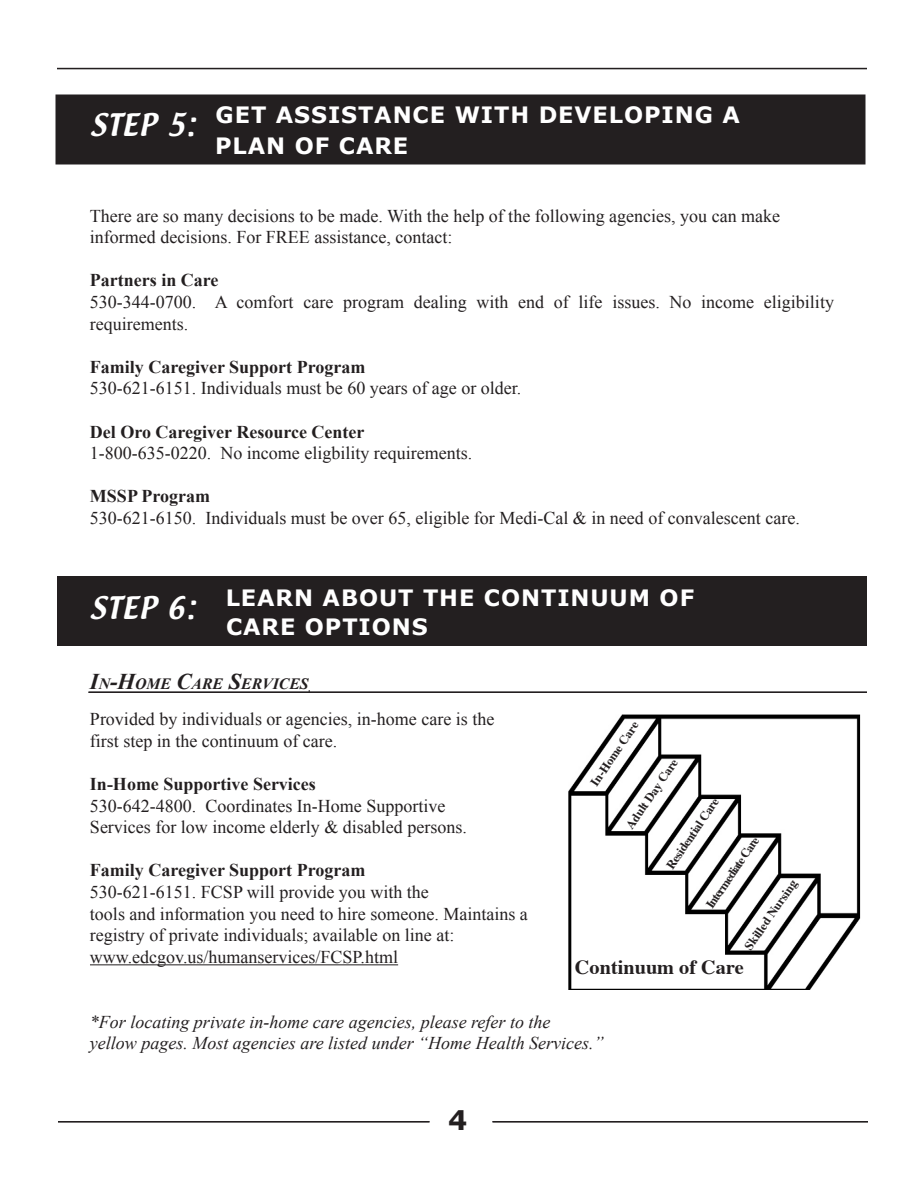
<style>
.page{position:relative;width:924px;height:1194px;background:#fff}
.page>*{position:absolute;margin:0;border:0;box-sizing:border-box;transform-origin:0 0}
.t1{font:27px "Textile";letter-spacing:.04em;color:#fff}
.t2{font:700 27px "Verdana";color:#231f20}
.t3{font:700 22.5px/31.5px "Verdana";letter-spacing:.04em;color:#fff}
.t4{font:700 19.95px "Times";color:#231f20}
.t5{font:18px/21.6px "Times New Roman";color:#231f20}
.t6{font:700 18px "Times New Roman";color:#231f20}
.t7{font:italic 18px/21.6px "Times New Roman";color:#231f20}
.t8{font:italic 700 15.75px "Times New Roman";color:#231f20}
.t9{font:700 12.45px "Times";color:#231f20}
.s1{font-size:22.5px}
</style>
<div class="page">
<div style="left:58px;top:577px;width:808px;height:68px;background:#231f20"></div>
<div style="left:57px;top:576px;width:810px;height:70px;border:2px solid #231f20"></div>
<div style="left:56px;top:95px;width:809px;height:69px;background:#231f20"></div>
<div style="left:56px;top:94px;width:810px;height:71px;border:2px solid #231f20"></div>
<hr style="left:88px;top:692px;width:779px;height:1px;background:#231f20">
<hr style="left:492px;top:1121px;width:376px;height:1px;background:#231f20">
<hr style="left:58px;top:1121px;width:371px;height:1px;background:#231f20">
<hr style="left:57px;top:68px;width:810px;height:1px;background:#231f20">
<hr style="left:90px;top:964px;width:308px;height:1px;background:#231f20">
<img style="left:569px;top:715px;width:291px;height:275px">
<h1 class="t1" style="left:90px;top:106px;width:106px">STEP 5:</h1>
<p class="t3" style="left:215px;top:98px;width:526px">GET ASSISTANCE WITH DEVELOPING A<br>PLAN OF CARE</p>
<p class="t5" style="left:90px;top:205px;width:692px">There are so many decisions to be made. With the help of the following agencies, you can make informed decisions. For FREE assistance, contact:</p>
<p class="t6" style="left:90px;top:270px;width:130px">Partners in Care</p>
<p class="t5" style="left:90px;top:291px;width:746px">530-344-0700. A comfort care program dealing with end of life issues. No income eligibility requirements.</p>
<p class="t6" style="left:90px;top:356px;width:277px">Family Caregiver Support Program</p>
<p class="t5" style="left:90px;top:377px;width:433px">530-621-6151. Individuals must be 60 years of age or older.</p>
<p class="t6" style="left:90px;top:421px;width:276px">Del Oro Caregiver Resource Center</p>
<p class="t5" style="left:90px;top:442px;width:384px">1-800-635-0220. No income eligbility requirements.</p>
<p class="t6" style="left:90px;top:486px;width:122px">MSSP Program</p>
<p class="t5" style="left:90px;top:507px;width:711px">530-621-6150. Individuals must be over 65, eligible for Medi-Cal &amp; in need of convalescent care.</p>
<h1 class="t1" style="left:90px;top:589px;width:106px">STEP 6:</h1>
<p class="t3" style="left:226px;top:583px;width:470px;line-height:28.8px">LEARN ABOUT THE CONTINUUM OF<br>CARE OPTIONS</p>
<p class="t8" style="left:90px;top:674px;width:220px"><span class="s1">I</span>N<span class="s1">-H</span>OME <span class="s1">C</span>ARE <span class="s1">S</span>ERVICES</p>
<p class="t5" style="left:90px;top:708px;width:406px">Provided by individuals or agencies, in-home care is the first step in the continuum of care.</p>
<p class="t6" style="left:90px;top:774px;width:227px">In-Home Supportive Services</p>
<p class="t5" style="left:90px;top:795px;width:378px">530-642-4800. Coordinates In-Home Supportive<br>Services for low income elderly &amp; disabled persons.</p>
<p class="t6" style="left:90px;top:860px;width:277px">Family Caregiver Support Program</p>
<p class="t5" style="left:90px;top:881px;width:439px">530-621-6151. FCSP will provide you with the<br>tools and information you need to hire someone. Maintains a registry of private individuals; available on line at: www.edcgov.us/humanservices/FCSP.html</p>
<p class="t9" style="left:584px;top:778px;width:77px;rotate:-56deg">In-Home Care</p>
<p class="t9" style="left:619px;top:821px;width:83px;rotate:-56deg">Adult Day Care</p>
<p class="t9" style="left:660px;top:861px;width:84px;rotate:-56deg">Residential Care</p>
<p class="t9" style="left:699px;top:901px;width:85px;rotate:-56deg">Intermediate Care</p>
<p class="t9" style="left:738px;top:941px;width:84px;rotate:-55deg">Skilled Nursing</p>
<p class="t4" style="left:575px;top:948px;width:170px">Continuum of Care</p>
<p class="t7" style="left:90px;top:1011px;width:515px">*For locating private in-home care agencies, please refer to the<br>yellow pages. Most agencies are listed under “Home Health Services.”</p>
<h1 class="t2" style="left:448px;top:1103px;width:21px">4</h1>
</div>
